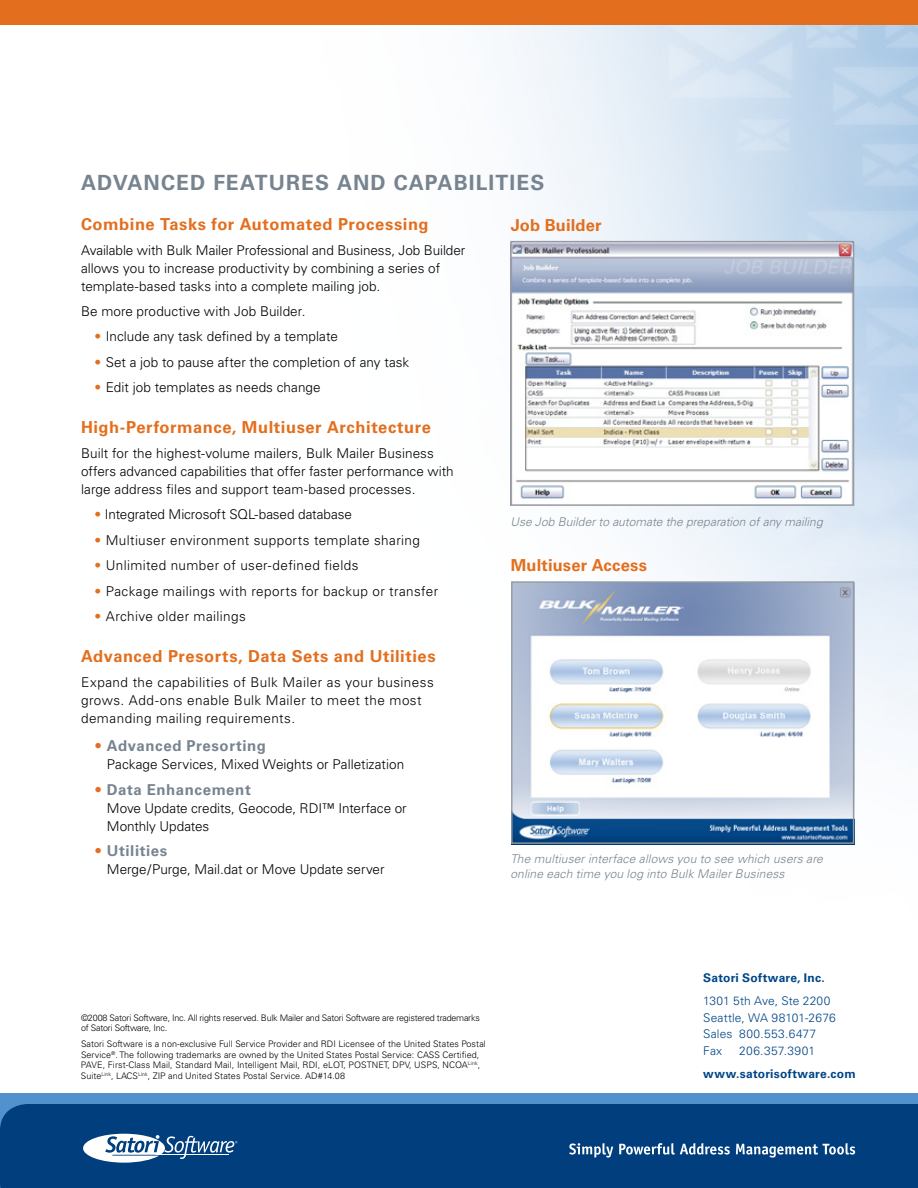
<style>
.page{position:relative;width:918px;height:1188px;background:#fff}
.page>*{position:absolute;margin:0;border:0;box-sizing:border-box;transform-origin:0 0}
.t1{font:700 21px "Univers";letter-spacing:.055em;color:#778490}
.t2{font:700 16.5px "Univers";letter-spacing:.03em;color:#e36f1e}
.t3{font:700 15px "Univers";letter-spacing:.035em;color:#778490}
.t4{font:300 13.5px/18px "Univers";letter-spacing:.005em;color:#000}
.t5{font:300 13.5px "Univers";letter-spacing:.03em;color:#000}
.t6{font:300 13.5px/18px "Univers";letter-spacing:.035em;color:#000}
.t7{font:italic 300 12px/15px "Univers";letter-spacing:.01em;color:#778490}
.t8{font:300 12px/16.5px "Univers";letter-spacing:.015em;color:#004586}
.t9{font:700 12px "Univers";letter-spacing:.025em;color:#004586}
.t10{font:300 9px/10.5px "Univers";letter-spacing:.005em;color:#000}
.t11{font:300 9px/10.5px "Univers";letter-spacing:-.025em;color:#000}
.s1{color:#e36f1e}
.s2{font-weight:300;color:#e36f1e}
</style>
<div class="page">
<div style="left:0;top:0;width:918px;height:64px;background:#e36f1e"></div>
<img style="left:0;top:26px;width:918px;height:1068px">
<div style="left:0;top:1094px;width:918px;height:94px;background:#5191cd"></div>
<div style="left:0;top:1104px;width:918px;height:84px;background:#003e7e"></div>
<img style="left:513px;top:583px;width:339px;height:259px">
<div style="left:511px;top:581px;width:343px;height:263px;border:1px solid #939ba1"></div>
<svg style="left:83px;top:1134px;width:154px;height:29px;background:#6c8fb4"></svg>
<svg style="left:569px;top:1143px;width:44px;height:15px"></svg>
<svg style="left:619px;top:1143px;width:111px;height:12px"></svg>
<svg style="left:736px;top:1143px;width:119px;height:15px;background:#4a76a3"></svg>
<img style="left:512px;top:243px;width:340px;height:261px">
<div style="left:510px;top:241px;width:344px;height:265px;border:1px solid #939ba1"></div>
<h1 class="t1" style="left:81px;top:170px;width:465px">Advanced Features and Capabilities</h1>
<p class="t2" style="left:81px;top:215px;width:349px">Combine Tasks for Automated Processing</p>
<p class="t4" style="left:81px;top:241px;width:386px">Available with Bulk Mailer Professional and Business, Job Builder allows you to increase productivity by combining a series of template-based tasks into a complete mailing job.</p>
<p class="t4" style="left:81px;top:302px;width:226px">Be more productive with Job Builder.</p>
<p class="t4" style="left:94px;top:328px;width:245px"><span class="s1">•</span> Include any task defined by a template</p>
<p class="t4" style="left:94px;top:353px;width:316px"><span class="s1">•</span> Set a job to pause after the completion of any task</p>
<p class="t4" style="left:94px;top:379px;width:228px"><span class="s1">•</span> Edit job templates as needs change</p>
<p class="t2" style="left:81px;top:417px;width:351px">High-Performance, Multiuser Architecture</p>
<p class="t4" style="left:81px;top:444px;width:374px">Built for the highest-volume mailers, Bulk Mailer Business offers advanced capabilities that offer faster performance with large address files and support team-based processes.</p>
<p class="t4" style="left:94px;top:505px;width:259px"><span class="s1">•</span> Integrated Microsoft SQL-based database</p>
<p class="t5" style="left:94px;top:532px;width:327px"><span class="s1">•</span> Multiuser environment supports template sharing</p>
<p class="t5" style="left:94px;top:557px;width:266px"><span class="s1">•</span> Unlimited number of user-defined fields</p>
<p class="t5" style="left:94px;top:583px;width:345px"><span class="s1">•</span> Package mailings with reports for backup or transfer</p>
<p class="t5" style="left:94px;top:609px;width:153px"><span class="s1">•</span> Archive older mailings</p>
<p class="t2" style="left:81px;top:647px;width:356px">Advanced Presorts, Data Sets and Utilities</p>
<p class="t6" style="left:81px;top:673px;width:354px">Expand the capabilities of Bulk Mailer as your business grows. Add-ons enable Bulk Mailer to meet the most demanding mailing requirements.</p>
<p class="t3" style="left:94px;top:737px;width:173px"><span class="s2">•</span> Advanced Presorting</p>
<p class="t4" style="left:107px;top:756px;width:299px">Package Services, Mixed Weights or Palletization</p>
<p class="t3" style="left:94px;top:781px;width:158px"><span class="s2">•</span> Data Enhancement</p>
<p class="t4" style="left:107px;top:799px;width:301px">Move Update credits, Geocode, RDI™ Interface or<br>Monthly Updates</p>
<p class="t3" style="left:94px;top:842px;width:74px"><span class="s2">•</span> Utilities</p>
<p class="t4" style="left:107px;top:861px;width:279px">Merge/Purge, Mail.dat or Move Update server</p>
<p class="t2" style="left:511px;top:215px;width:92px">Job Builder</p>
<p class="t7" style="left:510px;top:514px;width:314px">Use Job Builder to automate the preparation of any mailing</p>
<p class="t2" style="left:511px;top:556px;width:138px">Multiuser Access</p>
<p class="t7" style="left:510px;top:852px;width:314px">The multiuser interface allows you to see which users are online each time you log into Bulk Mailer Business</p>
<p class="t11" style="left:81px;top:1012px;width:400px">©2008 Satori Software, Inc. All rights reserved. Bulk Mailer and Satori Software are registered trademarks of Satori Software, Inc.</p>
<p class="t10" style="left:81px;top:1039px;width:406px">Satori Software is a non-exclusive Full Service Provider and RDI Licensee of the United States Postal Service<sup>®</sup>. The following trademarks are owned by the United States Postal Service: CASS Certified, PAVE, First-Class Mail, Standard Mail, Intelligent Mail, RDI, eLOT, POSTNET, DPV, USPS, NCOA<sup>Link</sup>, Suite<sup>Link</sup>, LACS<sup>Link</sup>, ZIP and United States Postal Service. AD#14.08</p>
<p class="t9" style="left:703px;top:971px;width:123px">Satori Software, Inc.</p>
<p class="t8" style="left:703px;top:993px;width:134px">1301 5th Ave, Ste 2200<br>Seattle, WA 98101-2676<br>Sales 800.553.6477<br>Fax</p>
<p class="t8" style="left:739px;top:1042px;width:77px">206.357.3901</p>
<p class="t9" style="left:703px;top:1067px;width:154px">www.satorisoftware.com</p>
</div>
